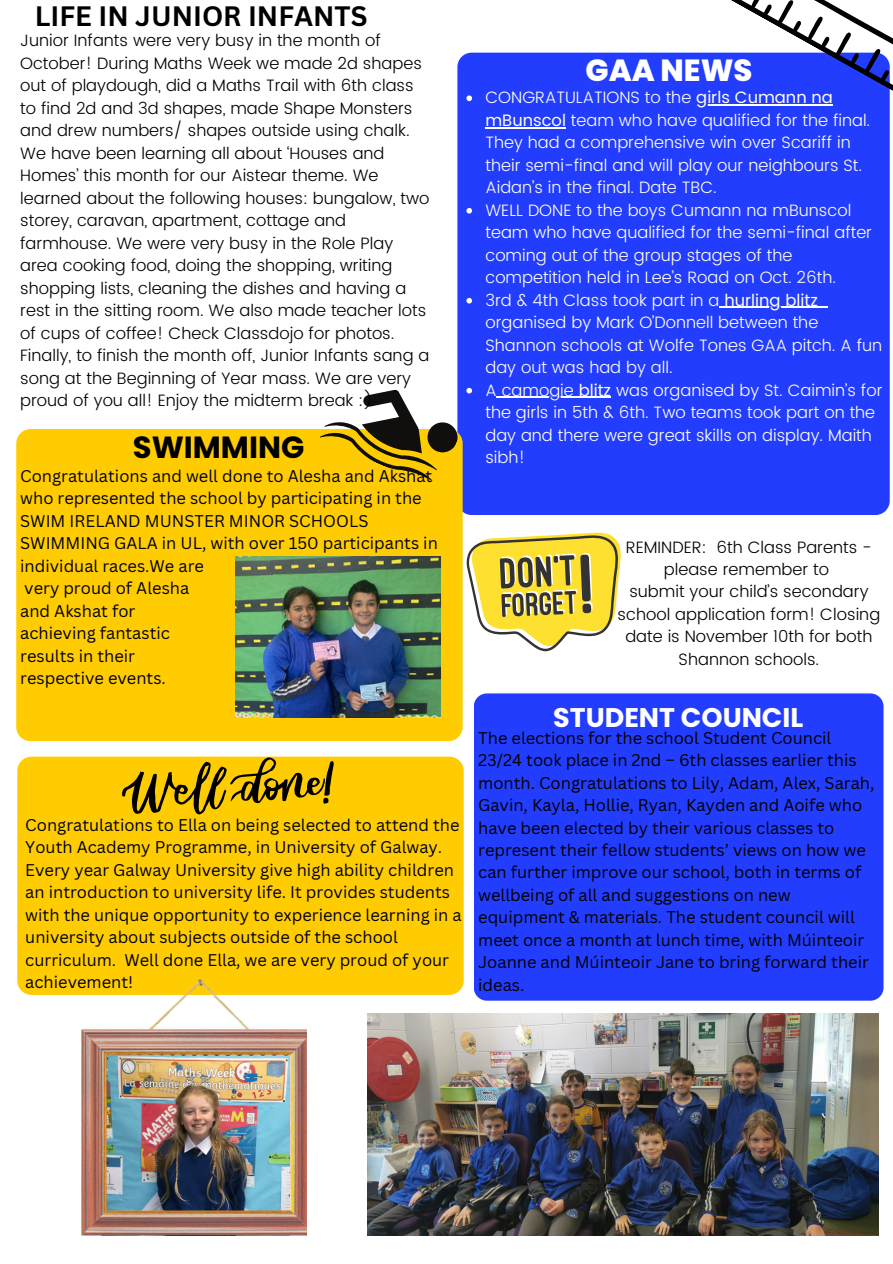
<style>
.page{position:relative;width:893px;height:1264px;background:#fff}
.page>*{position:absolute;margin:0;border:0;box-sizing:border-box;transform-origin:0 0}
.t1{font:700 30.6px "Poppins";color:#000}
.t2{font:800 30.6px "Poppins";color:#fff}
.t3{font:700 27.3px "Canva Sans";color:#000}
.t4{font:700 27px "Poppins";color:#fff}
.t5{font:16.5px/22.5px "Canva Sans";color:#000}
.t6{font:300 16.5px/22.5px "Poppins";color:#000}
.t7{font:300 16.5px/22.5px "Poppins";color:#fff}
.s1{font-weight:400}
</style>
<div class="page">
<div style="left:457px;top:53px;width:432px;height:462px;background:#233dff;border-radius:14px"></div>
<svg style="left:631px;top:0;width:261px;height:119px"></svg>
<div style="left:16px;top:429px;width:446px;height:312px;background:#ffcc01;border-radius:14px"></div>
<img style="left:236px;top:556px;width:204px;height:161px">
<div style="left:473px;top:693px;width:410px;height:307px;background:#233dff;border-radius:13px"></div>
<img style="left:368px;top:1013px;width:510px;height:221px">
<div style="left:17px;top:756px;width:446px;height:238px;background:#ffcc01;border-radius:14px"></div>
<svg style="left:122px;top:756px;width:212px;height:59px"></svg>
<img style="left:82px;top:979px;width:225px;height:256px">
<svg style="left:466px;top:532px;width:155px;height:119px"></svg>
<svg style="left:466px;top:95px;width:6px;height:6px"></svg>
<hr style="left:696px;top:104px;width:137px;height:2px;background:#fff">
<hr style="left:485px;top:127px;width:81px;height:1px;background:#fff">
<svg style="left:466px;top:208px;width:6px;height:5px"></svg>
<svg style="left:466px;top:298px;width:6px;height:5px"></svg>
<hr style="left:719px;top:307px;width:98px;height:1px;background:#fff">
<svg style="left:319px;top:379px;width:153px;height:107px"></svg>
<hr style="left:496px;top:397px;width:78px;height:1px;background:#fff">
<hr style="left:574px;top:397px;width:37px;height:1px;background:#fff">
<p class="t3" style="left:35px;top:-3px;width:334px">LIFE IN JUNIOR INFANTS</p>
<p class="t6" style="left:20px;top:29px;width:403px">Junior Infants were very busy in the month of October! During Maths Week we made 2d shapes out of playdough, did a Maths Trail with 6th class to find 2d and 3d shapes, made Shape Monsters and drew numbers/ shapes outside using chalk.</p>
<p class="t6" style="left:20px;top:142px;width:410px">We have been learning all about ‘Houses and Homes’ this month for our Aistear theme. We learned about the following houses: bungalow, two storey, caravan, apartment, cottage and farmhouse. We were very busy in the Role Play area cooking food, doing the shopping, writing shopping lists, cleaning the dishes and having a rest in the sitting room. We also made teacher lots of cups of coffee! Check Classdojo for photos.</p>
<p class="t6" style="left:20px;top:344px;width:410px">Finally, to finish the month off, Junior Infants sang a song at the Beginning of Year mass. We are very proud of you all! Enjoy the midterm break :)</p>
<p class="t1" style="left:133px;top:426px;width:173px">SWIMMING</p>
<p class="t5" style="left:20px;top:464px;width:419px">Congratulations and well done to Alesha and Akshat who represented the school by participating in the SWIM IRELAND MUNSTER MINOR SCHOOLS SWIMMING GALA in UL, with over 150 participants in individual races.We are</p>
<p class="t5" style="left:24px;top:576px;width:166px">very proud of Alesha</p>
<p class="t5" style="left:20px;top:599px;width:117px">and Akshat for</p>
<p class="t5" style="left:20px;top:621px;width:151px">achieving fantastic</p>
<p class="t5" style="left:20px;top:644px;width:116px">results in their</p>
<p class="t5" style="left:20px;top:666px;width:147px">respective events.</p>
<p class="t5" style="left:25px;top:813px;width:438px">Congratulations to Ella on being selected to attend the Youth Academy Programme, in University of Galway.<br>Every year Galway University give high ability children an introduction to university life. It provides students with the unique opportunity to experience learning in a university about subjects outside of the school curriculum. Well done Ella, we are very proud of your achievement!</p>
<p class="t2" style="left:585px;top:49px;width:168px">GAA NEWS</p>
<p class="t7" style="left:485px;top:86px;width:386px">CONGRATULATIONS to the <span class="s1">girls Cumann na mBunscol</span> team who have qualified for the final.<br>They had a comprehensive win over Scariff in their semi-final and will play our neighbours St.<br>Aidan’s in the final. Date TBC.</p>
<p class="t7" style="left:485px;top:199px;width:388px">WELL DONE to the boys Cumann na mBunscol team who have qualified for the semi-final after coming out of the group stages of the competition held in Lee’s Road on Oct. 26th.</p>
<p class="t7" style="left:485px;top:289px;width:398px">3rd &amp; 4th Class took part in a <span class="s1">hurling blitz </span>organised by Mark O’Donnell between the Shannon schools at Wolfe Tones GAA pitch. A fun day out was had by all.</p>
<p class="t7" style="left:485px;top:379px;width:398px">A camogie <span class="s1">blitz</span> was organised by St. Caimin’s for the girls in 5th &amp; 6th. Two teams took part on the day and there were great skills on display. Maith sibh!</p>
<p class="t6" style="left:626px;top:535px;width:247px;text-align:center">REMINDER: 6th Class Parents - please remember to</p>
<p class="t6" style="left:617px;top:580px;width:264px;text-align:center">submit your child’s secondary school application form! Closing date is November 10th for both<br>Shannon schools.</p>
<p class="t4" style="left:553px;top:698px;width:251px">STUDENT COUNCIL</p>
<p class="t5" style="left:478px;top:726px;width:398px">The elections for the school Student Council 23/24 took place in 2nd – 6th classes earlier this month. Congratulations to Lily, Adam, Alex, Sarah, Gavin, Kayla, Hollie, Ryan, Kayden and Aoife who have been elected by their various classes to represent their fellow students’ views on how we can further improve our school, both in terms of wellbeing of all and suggestions on new equipment &amp; materials. The student council will meet once a month at lunch time, with Múinteoir Joanne and Múinteoir Jane to bring forward their ideas.</p>
</div>
